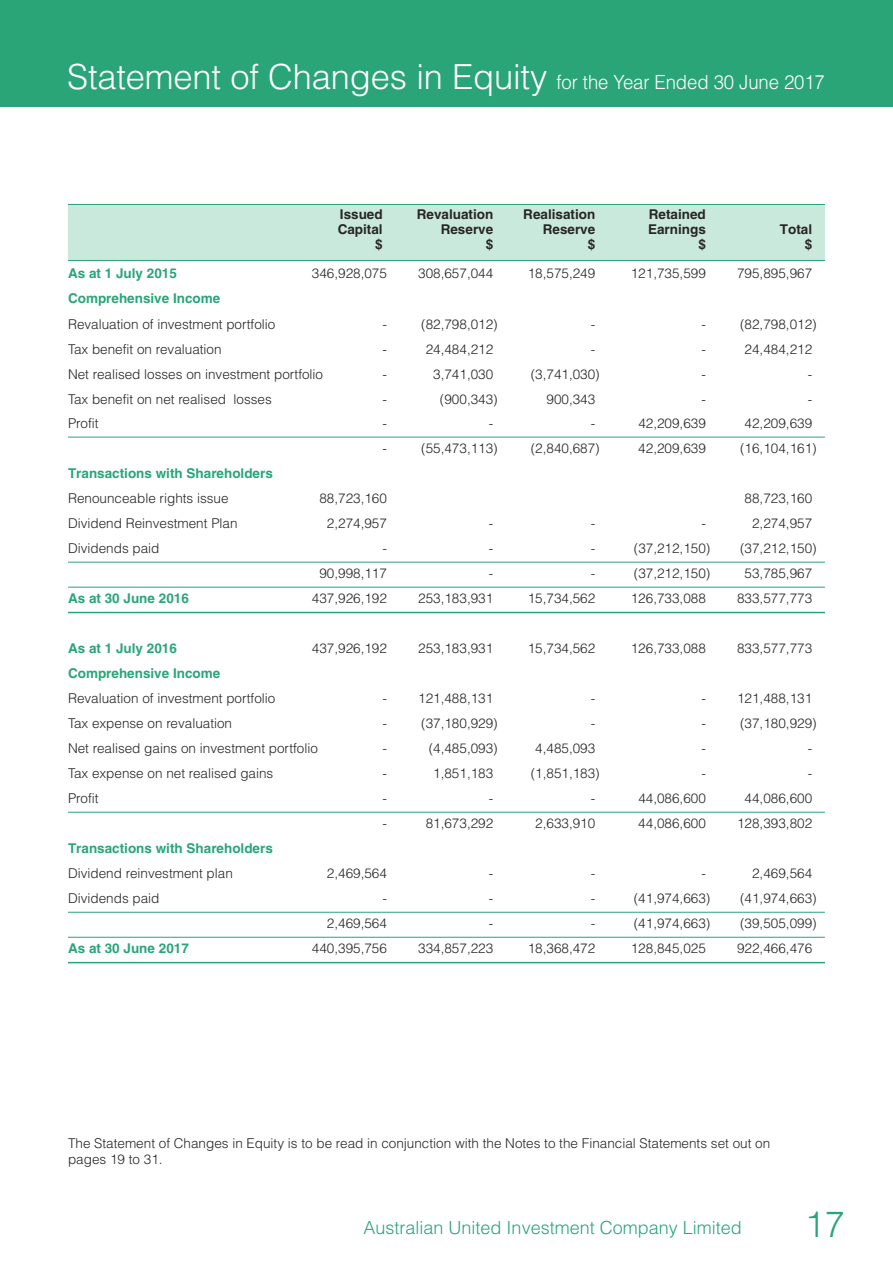
<style>
.page{position:relative;width:893px;height:1263px;background:#fff}
.page>*{position:absolute;margin:0;border:0;box-sizing:border-box;transform-origin:0 0}
.t1{font:300 36px "Helvetica";color:#29a578}
.t2{font:300 34.5px "Helvetica";letter-spacing:-.005em;color:#fff}
.t3{font:300 18px "Helvetica";color:#29a578}
.t4{font:300 13.5px/16.2px "Helvetica";color:#272526}
.t5{font:700 13.5px "Helvetica";color:#29a578}
.t6{font:700 13.5px "Helvetica";color:#272526}
.s1{font-size:19.5px}
</style>
<div class="page">
<div style="left:68px;top:205px;width:757px;height:55px;background:#cae9dd"></div>
<hr style="left:68px;top:260px;width:757px;height:1px;background:#29a578">
<hr style="left:68px;top:204px;width:757px;height:1px;background:#29a578">
<div style="left:0;top:0;width:893px;height:106px;background:#29a578"></div>
<hr style="left:68px;top:437px;width:757px;height:1px;background:#29a578">
<hr style="left:68px;top:562px;width:757px;height:1px;background:#29a578">
<hr style="left:68px;top:587px;width:757px;height:1px;background:#29a578">
<hr style="left:68px;top:612px;width:757px;height:1px;background:#29a578">
<hr style="left:68px;top:812px;width:757px;height:1px;background:#29a578">
<hr style="left:68px;top:912px;width:757px;height:1px;background:#29a578">
<hr style="left:68px;top:937px;width:757px;height:1px;background:#29a578">
<hr style="left:68px;top:962px;width:757px;height:1px;background:#29a578">
<h2 class="t2" style="left:67px;top:64px;width:759px">Statement of Changes in Equity <span class="s1">for the Year Ended 30 June 2017</span></h2>
<p class="t6" style="left:340px;top:207px;width:44px">Issued</p>
<p class="t6" style="left:417px;top:207px;width:78px">Revaluation</p>
<p class="t6" style="left:523px;top:207px;width:74px">Realisation</p>
<p class="t6" style="left:649px;top:207px;width:59px">Retained</p>
<p class="t6" style="left:338px;top:222px;width:47px">Capital</p>
<p class="t6" style="left:441px;top:222px;width:54px">Reserve</p>
<p class="t6" style="left:543px;top:222px;width:54px">Reserve</p>
<p class="t6" style="left:648px;top:222px;width:59px">Earnings</p>
<p class="t6" style="left:780px;top:222px;width:34px">Total</p>
<p class="t6" style="left:375px;top:237px;width:9px">$</p>
<p class="t6" style="left:486px;top:237px;width:9px">$</p>
<p class="t6" style="left:588px;top:237px;width:9px">$</p>
<p class="t6" style="left:698px;top:237px;width:9px">$</p>
<p class="t6" style="left:805px;top:237px;width:9px">$</p>
<p class="t5" style="left:68px;top:266px;width:110px">As at 1 July 2015</p>
<p class="t4" style="left:312px;top:267px;width:77px">346,928,075</p>
<p class="t4" style="left:418px;top:267px;width:77px">308,657,044</p>
<p class="t4" style="left:528px;top:267px;width:69px">18,575,249</p>
<p class="t4" style="left:631px;top:267px;width:77px">121,735,599</p>
<p class="t4" style="left:737px;top:267px;width:77px">795,895,967</p>
<p class="t5" style="left:68px;top:291px;width:154px">Comprehensive Income</p>
<p class="t4" style="left:68px;top:317px;width:209px">Revaluation of investment portfolio</p>
<p class="t4" style="left:382px;top:317px;width:6px">-</p>
<p class="t4" style="left:421px;top:317px;width:78px">(82,798,012)</p>
<p class="t4" style="left:591px;top:317px;width:6px">-</p>
<p class="t4" style="left:701px;top:317px;width:6px">-</p>
<p class="t4" style="left:740px;top:317px;width:78px">(82,798,012)</p>
<p class="t4" style="left:68px;top:342px;width:155px">Tax benefit on revaluation</p>
<p class="t4" style="left:382px;top:342px;width:6px">-</p>
<p class="t4" style="left:426px;top:342px;width:69px">24,484,212</p>
<p class="t4" style="left:591px;top:342px;width:6px">-</p>
<p class="t4" style="left:701px;top:342px;width:6px">-</p>
<p class="t4" style="left:745px;top:342px;width:69px">24,484,212</p>
<p class="t4" style="left:68px;top:367px;width:257px">Net realised losses on investment portfolio</p>
<p class="t4" style="left:382px;top:367px;width:6px">-</p>
<p class="t4" style="left:433px;top:367px;width:62px">3,741,030</p>
<p class="t4" style="left:531px;top:367px;width:71px">(3,741,030)</p>
<p class="t4" style="left:701px;top:367px;width:6px">-</p>
<p class="t4" style="left:808px;top:367px;width:6px">-</p>
<p class="t4" style="left:68px;top:392px;width:205px">Tax benefit on net realised losses</p>
<p class="t4" style="left:382px;top:392px;width:6px">-</p>
<p class="t4" style="left:440px;top:392px;width:59px">(900,343)</p>
<p class="t4" style="left:546px;top:392px;width:50px">900,343</p>
<p class="t4" style="left:701px;top:392px;width:6px">-</p>
<p class="t4" style="left:808px;top:392px;width:6px">-</p>
<p class="t4" style="left:68px;top:417px;width:32px">Profit</p>
<p class="t4" style="left:382px;top:417px;width:6px">-</p>
<p class="t4" style="left:489px;top:417px;width:6px">-</p>
<p class="t4" style="left:591px;top:417px;width:6px">-</p>
<p class="t4" style="left:638px;top:417px;width:69px">42,209,639</p>
<p class="t4" style="left:745px;top:417px;width:69px">42,209,639</p>
<p class="t4" style="left:382px;top:442px;width:6px">-</p>
<p class="t4" style="left:421px;top:442px;width:78px">(55,473,113)</p>
<p class="t4" style="left:531px;top:442px;width:71px">(2,840,687)</p>
<p class="t4" style="left:638px;top:442px;width:69px">42,209,639</p>
<p class="t4" style="left:740px;top:442px;width:78px">(16,104,161)</p>
<p class="t5" style="left:68px;top:466px;width:206px">Transactions with Shareholders</p>
<p class="t4" style="left:68px;top:492px;width:162px">Renounceable rights issue</p>
<p class="t4" style="left:319px;top:492px;width:69px">88,723,160</p>
<p class="t4" style="left:745px;top:492px;width:69px">88,723,160</p>
<p class="t4" style="left:68px;top:517px;width:171px">Dividend Reinvestment Plan</p>
<p class="t4" style="left:327px;top:517px;width:62px">2,274,957</p>
<p class="t4" style="left:489px;top:517px;width:6px">-</p>
<p class="t4" style="left:591px;top:517px;width:6px">-</p>
<p class="t4" style="left:701px;top:517px;width:6px">-</p>
<p class="t4" style="left:752px;top:517px;width:62px">2,274,957</p>
<p class="t4" style="left:68px;top:542px;width:93px">Dividends paid</p>
<p class="t4" style="left:382px;top:542px;width:6px">-</p>
<p class="t4" style="left:489px;top:542px;width:6px">-</p>
<p class="t4" style="left:591px;top:542px;width:6px">-</p>
<p class="t4" style="left:634px;top:542px;width:78px">(37,212,150)</p>
<p class="t4" style="left:740px;top:542px;width:78px">(37,212,150)</p>
<p class="t4" style="left:319px;top:567px;width:69px">90,998,117</p>
<p class="t4" style="left:489px;top:567px;width:6px">-</p>
<p class="t4" style="left:591px;top:567px;width:6px">-</p>
<p class="t4" style="left:634px;top:567px;width:78px">(37,212,150)</p>
<p class="t4" style="left:745px;top:567px;width:69px">53,785,967</p>
<p class="t5" style="left:68px;top:591px;width:122px">As at 30 June 2016</p>
<p class="t4" style="left:312px;top:592px;width:77px">437,926,192</p>
<p class="t4" style="left:418px;top:592px;width:77px">253,183,931</p>
<p class="t4" style="left:528px;top:592px;width:69px">15,734,562</p>
<p class="t4" style="left:631px;top:592px;width:77px">126,733,088</p>
<p class="t4" style="left:737px;top:592px;width:77px">833,577,773</p>
<p class="t5" style="left:68px;top:641px;width:110px">As at 1 July 2016</p>
<p class="t4" style="left:312px;top:642px;width:77px">437,926,192</p>
<p class="t4" style="left:418px;top:642px;width:77px">253,183,931</p>
<p class="t4" style="left:528px;top:642px;width:69px">15,734,562</p>
<p class="t4" style="left:631px;top:642px;width:77px">126,733,088</p>
<p class="t4" style="left:737px;top:642px;width:77px">833,577,773</p>
<p class="t5" style="left:68px;top:666px;width:154px">Comprehensive Income</p>
<p class="t4" style="left:68px;top:692px;width:209px">Revaluation of investment portfolio</p>
<p class="t4" style="left:382px;top:692px;width:112px">- 121,488,131</p>
<p class="t4" style="left:591px;top:692px;width:6px">-</p>
<p class="t4" style="left:701px;top:692px;width:112px">- 121,488,131</p>
<p class="t4" style="left:68px;top:717px;width:166px">Tax expense on revaluation</p>
<p class="t4" style="left:382px;top:717px;width:6px">-</p>
<p class="t4" style="left:421px;top:717px;width:78px">(37,180,929)</p>
<p class="t4" style="left:591px;top:717px;width:6px">-</p>
<p class="t4" style="left:701px;top:717px;width:6px">-</p>
<p class="t4" style="left:740px;top:717px;width:78px">(37,180,929)</p>
<p class="t4" style="left:68px;top:742px;width:251px">Net realised gains on investment portfolio</p>
<p class="t4" style="left:382px;top:742px;width:6px">-</p>
<p class="t4" style="left:429px;top:742px;width:71px">(4,485,093)</p>
<p class="t4" style="left:535px;top:742px;width:62px">4,485,093</p>
<p class="t4" style="left:701px;top:742px;width:6px">-</p>
<p class="t4" style="left:808px;top:742px;width:6px">-</p>
<p class="t4" style="left:68px;top:767px;width:207px">Tax expense on net realised gains</p>
<p class="t4" style="left:382px;top:767px;width:6px">-</p>
<p class="t4" style="left:433px;top:767px;width:62px">1,851,183</p>
<p class="t4" style="left:531px;top:767px;width:71px">(1,851,183)</p>
<p class="t4" style="left:701px;top:767px;width:6px">-</p>
<p class="t4" style="left:808px;top:767px;width:6px">-</p>
<p class="t4" style="left:68px;top:792px;width:32px">Profit</p>
<p class="t4" style="left:382px;top:792px;width:6px">-</p>
<p class="t4" style="left:489px;top:792px;width:6px">-</p>
<p class="t4" style="left:591px;top:792px;width:6px">-</p>
<p class="t4" style="left:638px;top:792px;width:69px">44,086,600</p>
<p class="t4" style="left:745px;top:792px;width:69px">44,086,600</p>
<p class="t4" style="left:382px;top:817px;width:6px">-</p>
<p class="t4" style="left:426px;top:817px;width:69px">81,673,292</p>
<p class="t4" style="left:535px;top:817px;width:62px">2,633,910</p>
<p class="t4" style="left:638px;top:817px;width:69px">44,086,600</p>
<p class="t4" style="left:737px;top:817px;width:77px">128,393,802</p>
<p class="t5" style="left:68px;top:841px;width:206px">Transactions with Shareholders</p>
<p class="t4" style="left:68px;top:867px;width:166px">Dividend reinvestment plan</p>
<p class="t4" style="left:327px;top:867px;width:62px">2,469,564</p>
<p class="t4" style="left:489px;top:867px;width:6px">-</p>
<p class="t4" style="left:591px;top:867px;width:6px">-</p>
<p class="t4" style="left:701px;top:867px;width:6px">-</p>
<p class="t4" style="left:752px;top:867px;width:62px">2,469,564</p>
<p class="t4" style="left:68px;top:892px;width:93px">Dividends paid</p>
<p class="t4" style="left:382px;top:892px;width:6px">-</p>
<p class="t4" style="left:489px;top:892px;width:6px">-</p>
<p class="t4" style="left:591px;top:892px;width:6px">-</p>
<p class="t4" style="left:634px;top:892px;width:78px">(41,974,663)</p>
<p class="t4" style="left:740px;top:892px;width:78px">(41,974,663)</p>
<p class="t4" style="left:327px;top:917px;width:62px">2,469,564</p>
<p class="t4" style="left:489px;top:917px;width:6px">-</p>
<p class="t4" style="left:591px;top:917px;width:6px">-</p>
<p class="t4" style="left:634px;top:917px;width:78px">(41,974,663)</p>
<p class="t4" style="left:740px;top:917px;width:78px">(39,505,099)</p>
<p class="t5" style="left:68px;top:941px;width:122px">As at 30 June 2017</p>
<p class="t4" style="left:312px;top:942px;width:77px">440,395,756</p>
<p class="t4" style="left:418px;top:942px;width:77px">334,857,223</p>
<p class="t4" style="left:528px;top:942px;width:69px">18,368,472</p>
<p class="t4" style="left:631px;top:942px;width:77px">128,845,025</p>
<p class="t4" style="left:737px;top:942px;width:77px">922,466,476</p>
<p class="t4" style="left:68px;top:1136px;width:704px">The Statement of Changes in Equity is to be read in conjunction with the Notes to the Financial Statements set out on pages 19 to 31.</p>
<h3 class="t3" style="left:364px;top:1221px;width:380px">Australian United Investment Company Limited</h3>
<h1 class="t1" style="left:805px;top:1211px;width:42px">17</h1>
</div>
